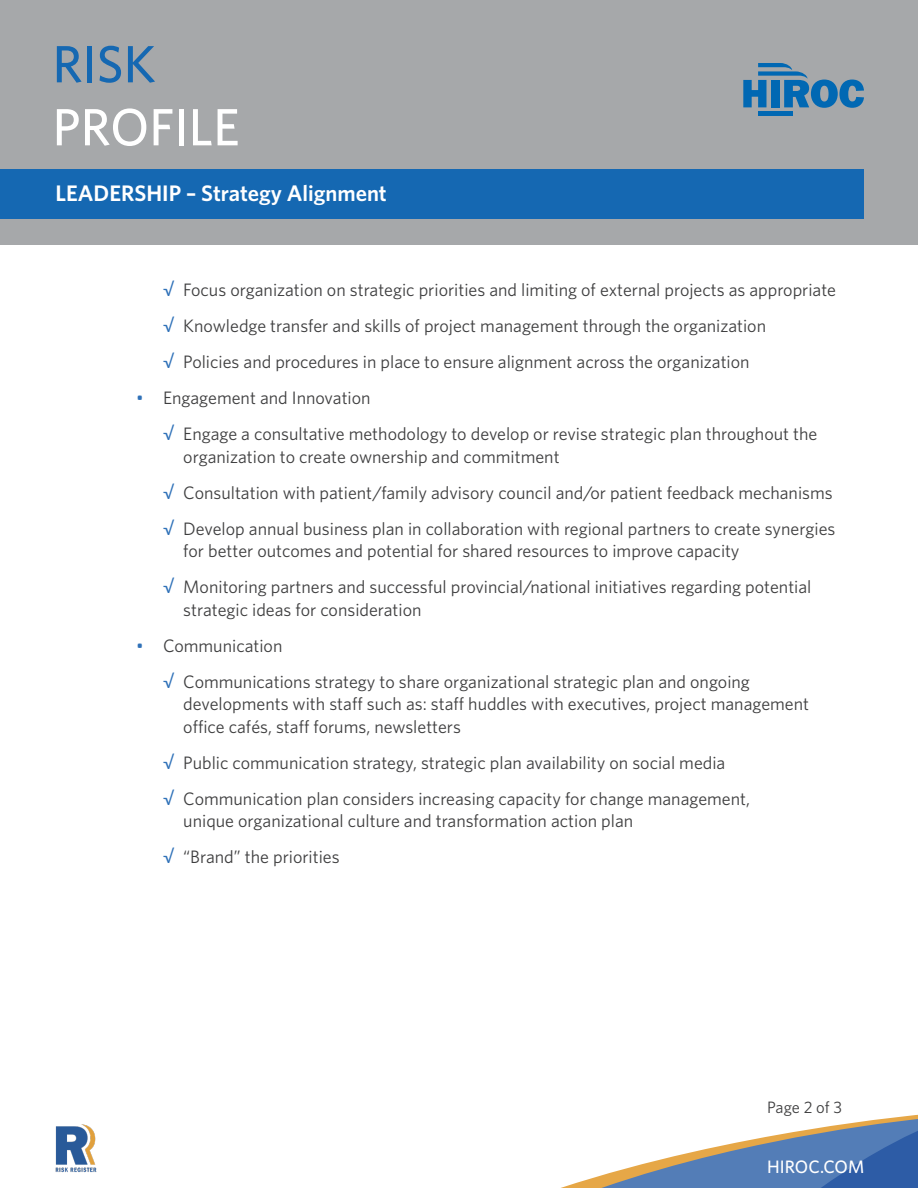
<style>
.page{position:relative;width:918px;height:1188px;background:#fff}
.page>*{position:absolute;margin:0;border:0;box-sizing:border-box;transform-origin:0 0}
.t1{font:500 52.5px "Whitney";color:#fff}
.t2{font:500 52.5px "Whitney";color:#1568b2}
.t3{font:600 22.5px "Whitney";color:#fff}
.t4{font:18px/22.5px "Whitney";color:#3e3e3f}
.t5{font:500 18px "Whitney";color:#fff}
.t6{font:16.5px "Whitney";letter-spacing:-.005em;color:#3e3e3f}
.s1{font-family:"Lato";color:#2f71b8}
.s2{color:#2f71b8}
</style>
<div class="page">
<div style="left:0;top:0;width:918px;height:244px;background:#a6a8aa"></div>
<div style="left:0;top:170px;width:864px;height:49px;background:#1568b2"></div>
<svg style="left:561px;top:1115px;width:357px;height:73px"></svg>
<hr style="left:758px;top:112px;width:34px;height:4px;background:#0168b3">
<svg style="left:743px;top:63px;width:121px;height:45px"></svg>
<img style="left:55px;top:1124px;width:42px;height:49px">
<h1 class="t2" style="left:52px;top:32px;width:105px">RISK</h1>
<h1 class="t1" style="left:52px;top:95px;width:189px">PROFILE</h1>
<p class="t3" style="left:56px;top:180px;width:333px">LEADERSHIP – Strategy Alignment</p>
<p class="t4" style="left:163px;top:279px;width:675px"><span class="s1">√</span> Focus organization on strategic priorities and limiting of external projects as appropriate</p>
<p class="t4" style="left:163px;top:315px;width:605px"><span class="s1">√</span> Knowledge transfer and skills of project management through the organization</p>
<p class="t4" style="left:163px;top:351px;width:588px"><span class="s1">√</span> Policies and procedures in place to ensure alignment across the organization</p>
<p class="t4" style="left:136px;top:387px;width:236px"><span class="s2">•</span> Engagement and Innovation</p>
<p class="t4" style="left:183px;top:423px;width:636px;text-indent:-20px"><span class="s1">√</span> Engage a consultative methodology to develop or revise strategic plan throughout the organization to create ownership and commitment</p>
<p class="t4" style="left:163px;top:481px;width:671px"><span class="s1">√</span> Consultation with patient/family advisory council and/or patient feedback mechanisms</p>
<p class="t4" style="left:183px;top:517px;width:654px;text-indent:-20px"><span class="s1">√</span> Develop annual business plan in collaboration with regional partners to create synergies for better outcomes and potential for shared resources to improve capacity</p>
<p class="t4" style="left:183px;top:576px;width:630px;text-indent:-20px"><span class="s1">√</span> Monitoring partners and successful provincial/national initiatives regarding potential strategic ideas for consideration</p>
<p class="t4" style="left:136px;top:634px;width:148px"><span class="s2">•</span> Communication</p>
<p class="t4" style="left:183px;top:670px;width:627px;text-indent:-20px"><span class="s1">√</span> Communications strategy to share organizational strategic plan and ongoing developments with staff such as: staff huddles with executives, project management office cafés, staff forums, newsletters</p>
<p class="t4" style="left:163px;top:751px;width:564px"><span class="s1">√</span> Public communication strategy, strategic plan availability on social media</p>
<p class="t4" style="left:183px;top:787px;width:568px;text-indent:-20px"><span class="s1">√</span> Communication plan considers increasing capacity for change management, unique organizational culture and transformation action plan</p>
<p class="t4" style="left:163px;top:846px;width:178px"><span class="s1">√</span> “Brand” the priorities</p>
<p class="t6" style="left:767px;top:1098px;width:76px">Page 2 of 3</p>
<p class="t5" style="left:767px;top:1156px;width:98px">HIROC.COM</p>
</div>
